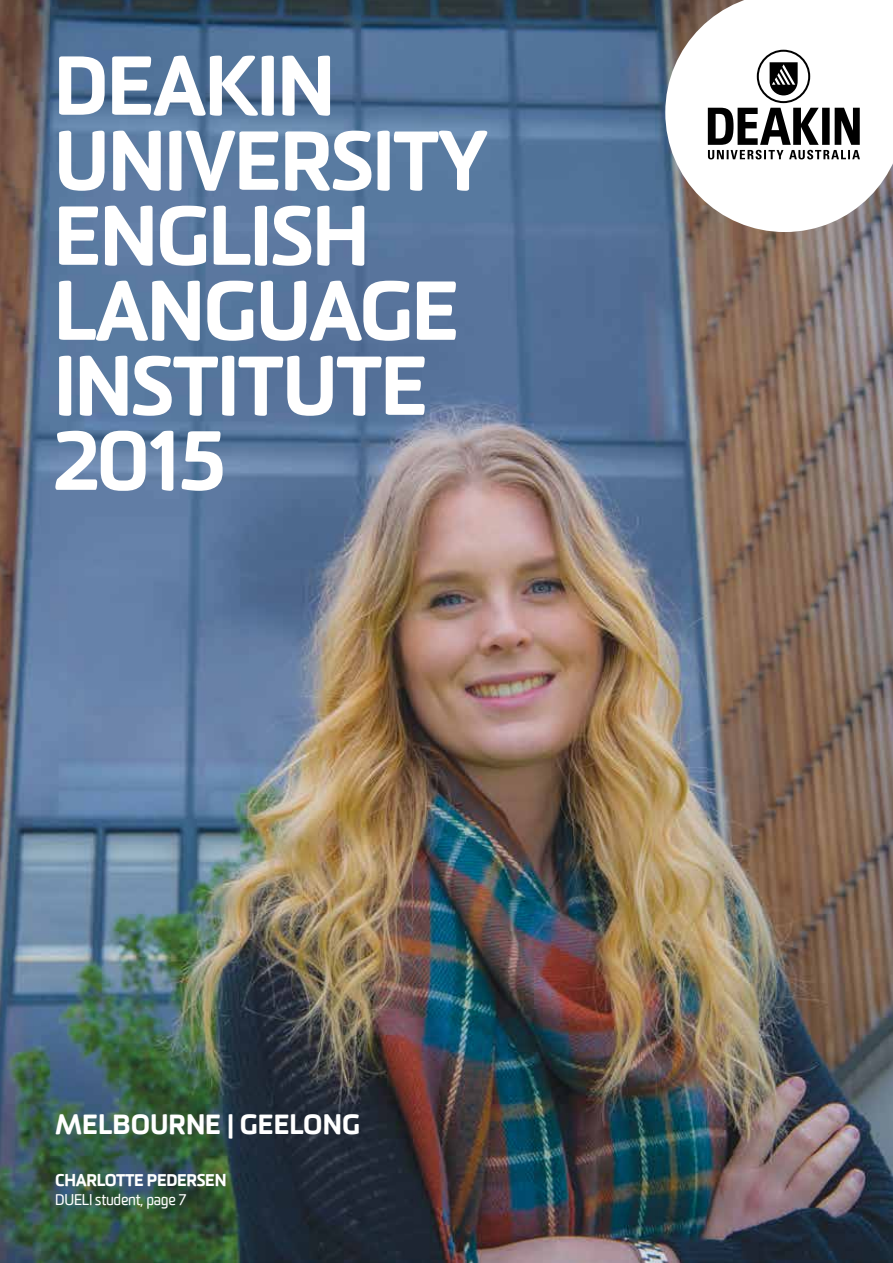
<style>
.page{position:relative;width:893px;height:1263px;background:#fff}
.page>*{position:absolute;margin:0;border:0;box-sizing:border-box;transform-origin:0 0}
.t1{font:900 81px/75px "Worldly";letter-spacing:-.02em;color:#fff}
.t2{font:900 27px "Worldly";color:#fff}
.t3{font:900 16.5px "Worldly";letter-spacing:-.02em;color:#fff}
.t4{font:15px "Worldly";letter-spacing:-.02em;color:#fff}
</style>
<div class="page">
<img style="left:0;top:0;width:893px;height:1263px">
<svg style="left:665px;top:0;width:228px;height:232px"></svg>
<svg style="left:708px;top:50px;width:152px;height:109px"></svg>
<p class="t1" style="left:54px;top:50px;width:436px">DEAKIN<br>UNIVERSITY<br>ENGLISH<br>LANGUAGE<br>INSTITUTE<br>2015</p>
<p class="t2" style="left:55px;top:1106px;width:306px">MELBOURNE | GEELONG</p>
<p class="t3" style="left:55px;top:1169px;width:173px">CHARLOTTE PEDERSEN</p>
<p class="t4" style="left:55px;top:1191px;width:132px">DUELI student, page 7</p>
</div>
